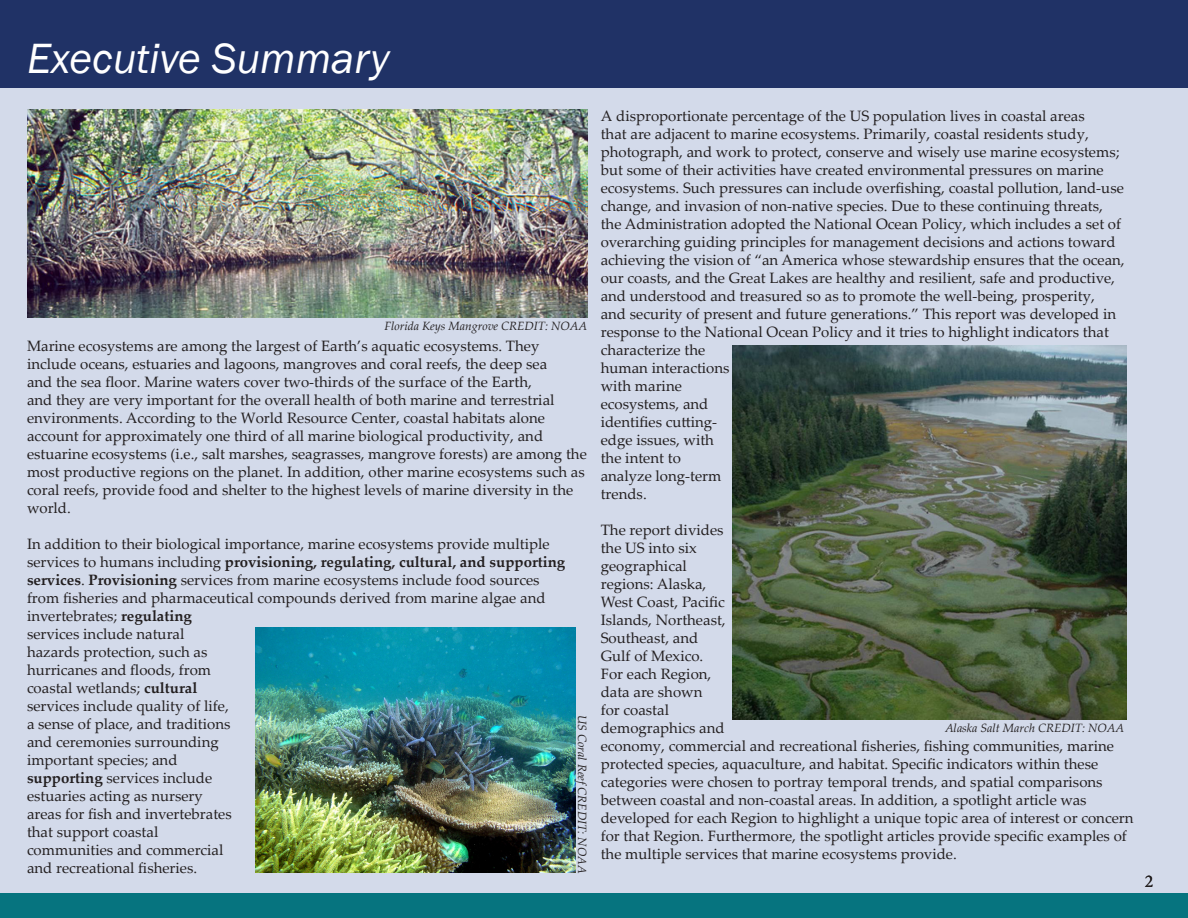
<style>
.page{position:relative;width:1188px;height:918px;background:#fff}
.page>*{position:absolute;margin:0;border:0;box-sizing:border-box;transform-origin:0 0}
.t1{font:italic 43.5px "Franklin Gothic";color:#fff}
.t2{font:18px "Minion Pro";color:#231f20}
.t3{font:15px/18px "Palatino Linotype";color:#231f20}
.figure_source{font:italic 12px "Palatino Linotype";color:#231f20}
.s1{font-weight:700}
</style>
<div class="page">
<div style="left:0;top:88px;width:1188px;height:805px;background:#d3daea"></div>
<div style="left:0;top:0;width:1188px;height:88px;background:#203266"></div>
<div style="left:0;top:893px;width:1188px;height:25px;background:#06747f"></div>
<img style="left:27px;top:110px;width:560px;height:208px">
<img style="left:732px;top:345px;width:395px;height:375px">
<img style="left:256px;top:627px;width:320px;height:245px">
<p class="t1" style="left:27px;top:31px;width:364px">Executive Summary</p>
<h1 class="t1" style="left:27px;top:31px;width:402px">Gulf of Mexico Region</h1>
<p class="figure_source" style="left:384px;top:317px;width:204px">Florida Keys Mangrove CREDIT: NOAA</p>
<p class="t3" style="left:27px;top:336px;width:561px">Marine ecosystems are among the largest of Earth’s aquatic ecosystems. They include oceans, estuaries and lagoons, mangroves and coral reefs, the deep sea<br>and the sea floor. Marine waters cover two-thirds of the surface of the Earth,<br>and they are very important for the overall health of both marine and terrestrial environments. According to the World Resource Center, coastal habitats alone account for approximately one third of all marine biological productivity, and estuarine ecosystems (i.e., salt marshes, seagrasses, mangrove forests) are among the most productive regions on the planet. In addition, other marine ecosystems such as coral reefs, provide food and shelter to the highest levels of marine diversity in the world.</p>
<p class="t3" style="left:27px;top:534px;width:540px">In addition to their biological importance, marine ecosystems provide multiple services to humans including <span class="s1">provisioning, regulating, cultural, and supporting services</span>. <span class="s1">Provisioning</span> services from marine ecosystems include food sources from fisheries and pharmaceutical compounds derived from marine algae and invertebrates; <span class="s1">regulating<br></span>services include natural<br>hazards protection, such as<br>hurricanes and floods, from<br>coastal wetlands; <span class="s1">cultural<br></span>services include quality of life,<br>a sense of place, and traditions<br>and ceremonies surrounding<br>important species; and<br><span class="s1">supporting</span> services include<br>estuaries acting as nursery<br>areas for fish and invertebrates<br>that support coastal<br>communities and commercial<br>and recreational fisheries.</p>
<p class="figure_source" style="left:591px;top:715px;width:160px;rotate:90deg">US Coral ReefCREDIT: NOAA</p>
<p class="t3" style="left:601px;top:106px;width:525px">A disproportionate percentage of the US population lives in coastal areas<br>that are adjacent to marine ecosystems. Primarily, coastal residents study, photograph, and work to protect, conserve and wisely use marine ecosystems; but some of their activities have created environmental pressures on marine ecosystems. Such pressures can include overfishing, coastal pollution, land-use change, and invasion of non-native species. Due to these continuing threats, the Administration adopted the National Ocean Policy, which includes a set of overarching guiding principles for management decisions and actions toward achieving the vision of “an America whose stewardship ensures that the ocean, our coasts, and the Great Lakes are healthy and resilient, safe and productive, and understood and treasured so as to promote the well-being, prosperity,<br>and security of present and future generations.” This report was developed in response to the National Ocean Policy and it tries to highlight indicators that characterize the<br>human interactions<br>with marine<br>ecosystems, and<br>identifies cutting-<br>edge issues, with<br>the intent to<br>analyze long-term<br>trends.</p>
<p class="t3" style="left:601px;top:520px;width:534px">The report divides<br>the US into six<br>geographical<br>regions: Alaska,<br>West Coast, Pacific<br>Islands, Northeast,<br>Southeast, and<br>Gulf of Mexico.<br>For each Region,<br>data are shown<br>for coastal<br>demographics and<br>economy, commercial and recreational fisheries, fishing communities, marine protected species, aquaculture, and habitat. Specific indicators within these categories were chosen to portray temporal trends, and spatial comparisons between coastal and non-coastal areas. In addition, a spotlight article was developed for each Region to highlight a unique topic area of interest or concern for that Region. Furthermore, the spotlight articles provide specific examples of the multiple services that marine ecosystems provide.</p>
<p class="figure_source" style="left:945px;top:720px;width:181px">Alaska Salt March CREDIT: NOAA</p>
<p class="t2" style="left:1145px;top:869px;width:10px">2</p>
</div>
